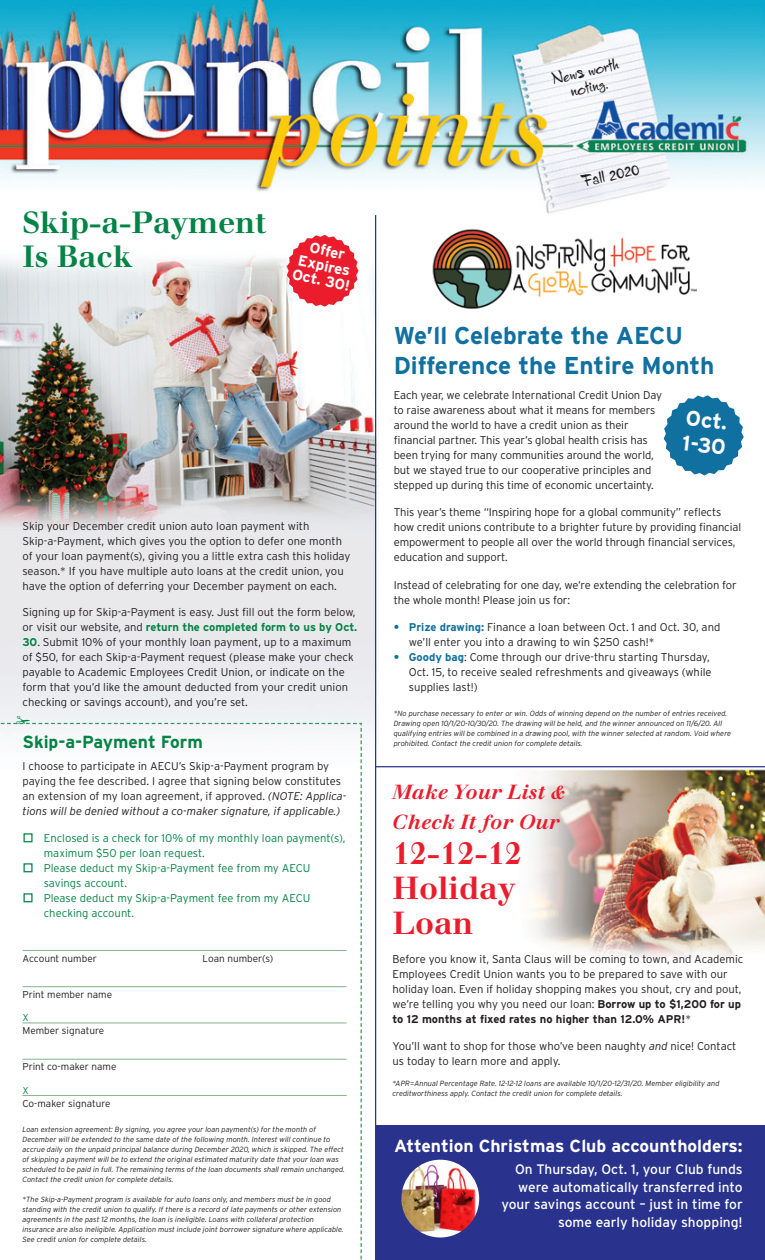
<style>
.page{position:relative;width:765px;height:1260px;background:#fff}
.page>*{position:absolute;margin:0;border:0;box-sizing:border-box;transform-origin:0 0}
.Head_2{font:700 31.25px "Walbaum";color:#eb1c2c}
.Head_1{font:700 30px "Walbaum";color:#038345}
.Head_2-2{font:700 24.38px "Interstate";color:#1070a0}
.Subhead_2{font:700 21.25px/25px "Interstate";color:#fff}
.Head_2-3{font:italic 700 20px "Walbaum";color:#eb1c2c}
.rate_head{font:700 17.5px "Interstate";color:#fff}
.Subhead_2-2{font:700 17.5px "Interstate";color:#038345}
.handwritten_top{font:15px/16.2px "Charade JF";color:#231f20;text-align:center}
.rate_head-2{font:700 15px/15px "Interstate";color:#fff}
.rate_head-3{font:13.75px "Interstate";color:#fff}
.Bullet_text{font:300 11.25px/15px "Interstate";letter-spacing:-.01em;color:#231f20}
.Numbered_text{font:300 11.25px/15px "Interstate";color:#038345}
.form{font:300 10px "Interstate";color:#231f20}
.t1{font:300 10px "Interstate";color:#038345}
.footnote{font:italic 300 7.5px/10px "Interstate";color:#231f20}
.s1{font-weight:700;color:#038345}
.s2{font-style:italic}
.s3{font-weight:700;color:#1070a0}
.s4{font-weight:700}
</style>
<div class="page">
<img style="left:0;top:0;width:765px;height:1125px">
<svg style="left:664px;top:395px;width:80px;height:81px"></svg>
<hr style="left:375px;top:215px;width:1px;height:1045px;background:#29338e">
<hr style="left:375px;top:766px;width:390px;height:1px;background:#29338e">
<img style="left:430px;top:227px;width:266px;height:86px">
<div style="left:376px;top:1125px;width:389px;height:135px;background:#29338e"></div>
<svg style="left:287px;top:235px;width:72px;height:72px"></svg>
<img style="left:401px;top:1160px;width:78px;height:78px;border-radius:39px">
<svg style="left:0;top:716px;width:362px;height:544px"></svg>
<p class="Head_1" style="left:22px;top:204px;width:246px">Skip-a-Payment</p>
<p class="Head_1" style="left:22px;top:238px;width:112px">Is Back</p>
<p class="rate_head-2" style="left:311px;top:240px;width:37px;rotate:12deg">Offer</p>
<p class="rate_head-2" style="left:297px;top:252px;width:60px;rotate:12deg">Expires<br>Oct. 30!</p>
<p class="Bullet_text" style="left:22px;top:518px;width:330px">Skip your December credit union auto loan payment with Skip-a-Payment, which gives you the option to defer one month of your loan payment(s), giving you a little extra cash this holiday season.* If you have multiple auto loans at the credit union, you have the option of deferring your December payment on each.</p>
<p class="Bullet_text" style="left:22px;top:605px;width:336px">Signing up for Skip-a-Payment is easy. Just fill out the form below, or visit our website, and <span class="s1">return the completed form to us by Oct.</span></p>
<p class="Bullet_text" style="left:22px;top:635px;width:333px"><span class="s1">30</span>. Submit 10% of your monthly loan payment, up to a maximum of $50, for each Skip-a-Payment request (please make your check payable to Academic Employees Credit Union, or indicate on the form that you’d like the amount deducted from your credit union checking or savings account), and you’re set.</p>
<p class="Subhead_2-2" style="left:22px;top:732px;width:182px">Skip-a-Payment Form</p>
<p class="Bullet_text" style="left:22px;top:759px;width:326px">I choose to participate in AECU’s Skip-a-Payment program by paying the fee described. I agree that signing below constitutes an extension of my loan agreement, if approved. <span class="s2">(NOTE: Applica&shy;tions will be denied without a co-maker signature, if applicable.)</span></p>
<p class="Numbered_text" style="left:44px;top:830px;width:303px;text-indent:-20px">■ Enclosed is a check for 10% of my monthly loan payment(s), maximum $50 per loan request.</p>
<p class="Numbered_text" style="left:44px;top:860px;width:268px;text-indent:-20px">■ Please deduct my Skip-a-Payment fee from my AECU savings account.</p>
<p class="Numbered_text" style="left:44px;top:890px;width:268px;text-indent:-20px">■ Please deduct my Skip-a-Payment fee from my AECU checking account.</p>
<p class="form" style="left:22px;top:953px;width:76px">Account number</p>
<p class="form" style="left:202px;top:953px;width:72px">Loan number(s)</p>
<p class="form" style="left:22px;top:989px;width:91px">Print member name</p>
<p class="form" style="left:22px;top:1025px;width:83px">Member signature</p>
<p class="form" style="left:22px;top:1061px;width:96px">Print co-maker name</p>
<p class="form" style="left:22px;top:1098px;width:90px">Co-maker signature</p>
<p class="footnote" style="left:22px;top:1124px;width:324px">Loan extension agreement: By signing, you agree your loan payment(s) for the month of December will be extended to the same date of the following month. Interest will continue to accrue daily on the unpaid principal balance during December 2020, which is skipped. The effect of skipping a payment will be to extend the original estimated maturity date that your loan was scheduled to be paid in full. The remaining terms of the loan documents shall remain unchanged.<br>Contact the credit union for complete details.</p>
<p class="footnote" style="left:22px;top:1194px;width:323px">*The Skip-a-Payment program is available for auto loans only, and members must be in good standing with the credit union to qualify. If there is a record of late payments or other extension agreements in the past 12 months, the loan is ineligible. Loans with collateral protection insurance are also ineligible. Application must include joint borrower signature where applicable.<br>See credit union for complete details.</p>
<p class="t1" style="left:22px;top:1011px;width:8px">X</p>
<p class="t1" style="left:22px;top:1085px;width:8px">X</p>
<p class="handwritten_top" style="left:551px;top:71px;width:69px;rotate:-13deg">News worth noting.</p>
<p class="handwritten_top" style="left:580px;top:173px;width:60px;rotate:-13deg">Fall 2020</p>
<p class="Head_2-2" style="left:394px;top:322px;width:291px">We’ll Celebrate the AECU</p>
<p class="Head_2-2" style="left:394px;top:352px;width:322px">Difference the Entire Month</p>
<p class="Bullet_text" style="left:394px;top:387px;width:270px">Each year, we celebrate International Credit Union Day to raise awareness about what it means for members around the world to have a credit union as their financial partner. This year’s global health crisis has been trying for many communities around the world, but we stayed true to our cooperative principles and stepped up during this time of economic uncertainty.</p>
<p class="Bullet_text" style="left:394px;top:505px;width:349px">This year’s theme “Inspiring hope for a global community” reflects how credit unions contribute to a brighter future by providing financial empowerment to people all over the world through financial services, education and support.</p>
<p class="Bullet_text" style="left:394px;top:577px;width:345px">Instead of celebrating for one day, we’re extending the celebration for the whole month! Please join us for:</p>
<p class="Bullet_text" style="left:409px;top:620px;width:313px;text-indent:-15px"><span class="s3">• Prize drawing:</span> Finance a loan between Oct. 1 and Oct. 30, and we’ll enter you into a drawing to win $250 cash!*</p>
<p class="Bullet_text" style="left:409px;top:650px;width:304px;text-indent:-15px"><span class="s3">• Goody bag</span>: Come through our drive-thru starting Thursday,<br>Oct. 15, to receive sealed refreshments and giveaways (while supplies last!)</p>
<p class="footnote" style="left:394px;top:709px;width:339px">*No purchase necessary to enter or win. Odds of winning depend on the number of entries received.<br>Drawing open 10/1/20-10/30/20. The drawing will be held, and the winner announced on 11/6/20. All qualifying entries will be combined in a drawing pool, with the winner selected at random. Void where prohibited. Contact the credit union for complete details.</p>
<p class="Subhead_2" style="left:686px;top:405px;width:45px;rotate:6deg">Oct.<br>1-30</p>
<p class="Head_2-3" style="left:392px;top:780px;width:174px">Make Your List &amp;</p>
<p class="Head_2-3" style="left:392px;top:810px;width:169px">Check It for Our</p>
<p class="Head_2" style="left:392px;top:834px;width:131px">12-12-12</p>
<p class="Head_2" style="left:392px;top:869px;width:125px">Holiday</p>
<p class="Head_2" style="left:392px;top:904px;width:83px">Loan</p>
<p class="Bullet_text" style="left:392px;top:951px;width:353px">Before you know it, Santa Claus will be coming to town, and Academic Employees Credit Union wants you to be prepared to save with our holiday loan. Even if holiday shopping makes you shout, cry and pout, we’re telling you why you need our loan: <span class="s4">Borrow up to $1,200 for up to 12 months at fixed rates no higher than 12.0% APR!</span>*</p>
<p class="Bullet_text" style="left:392px;top:1039px;width:345px">You’ll want to shop for those who’ve been naughty <span class="s2">and</span> nice! Contact us today to learn more and apply.</p>
<p class="footnote" style="left:392px;top:1079px;width:329px">*APR=Annual Percentage Rate. 12-12-12 loans are available 10/1/20-12/31/20. Member eligibility and creditworthiness apply. Contact the credit union for complete details.</p>
<p class="rate_head" style="left:394px;top:1136px;width:350px">Attention Christmas Club accountholders:</p>
<p class="rate_head-3" style="left:515px;top:1162px;width:229px">On Thursday, Oct. 1, your Club funds</p>
<p class="rate_head-3" style="left:518px;top:1179px;width:226px">were automatically transferred into</p>
<p class="rate_head-3" style="left:501px;top:1197px;width:243px">your savings account – just in time for</p>
<p class="rate_head-3" style="left:558px;top:1214px;width:186px">some early holiday shopping!</p>
</div>
